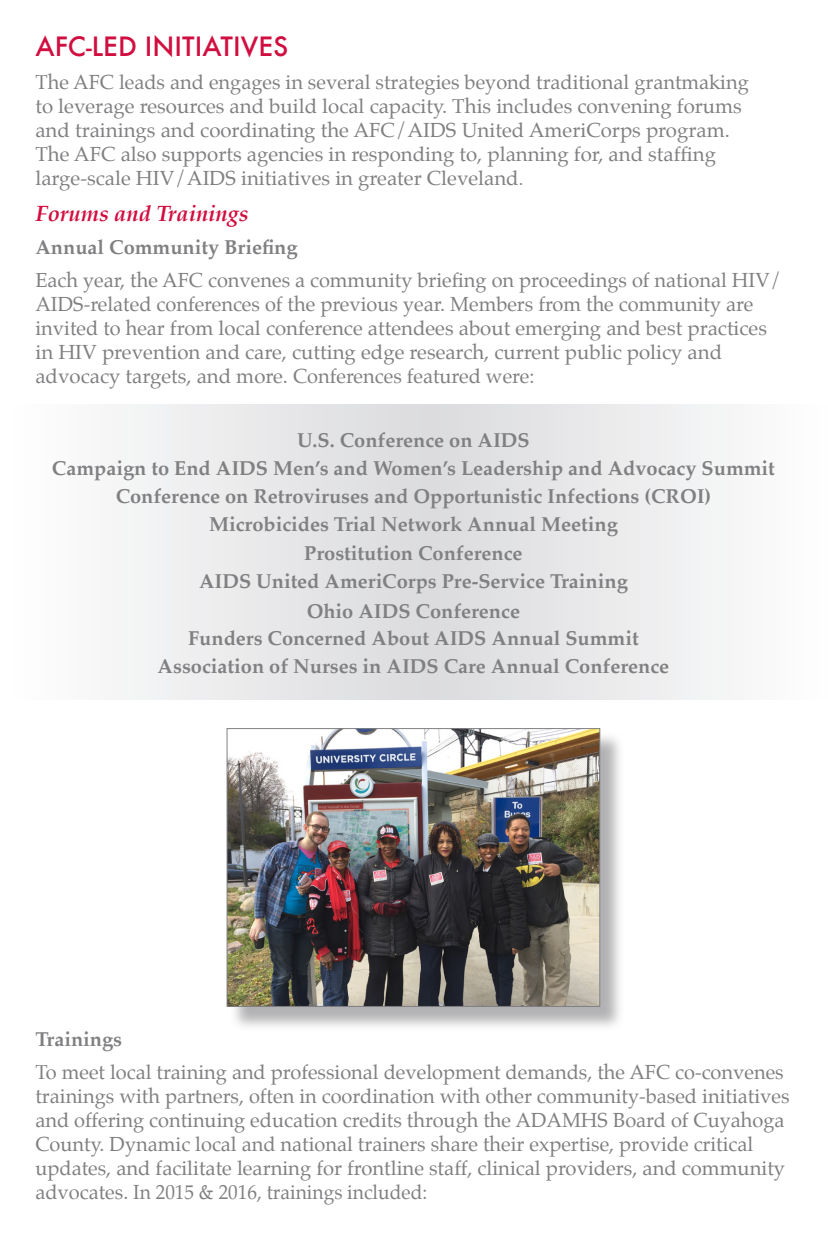
<style>
.page{position:relative;width:828px;height:1260px;background:#fff}
.page>*{position:absolute;margin:0;border:0;box-sizing:border-box;transform-origin:0 0}
.t1{font:500 26px "Futura";color:#d10e40}
.t2{font:italic 700 22px "Palatino";color:#d10e40}
.t3{font:20px/24px "Palatino";color:#808083}
.t4{font:700 20px "Palatino";color:#808083}
.s1{font-size:18px}
</style>
<div class="page">
<svg style="left:124px;top:405px;width:600px;height:295px"></svg>
<div style="left:230px;top:731px;width:396px;height:301px;background:#808083;opacity:.6"></div>
<img style="left:229px;top:730px;width:369px;height:275px">
<div style="left:227px;top:728px;width:373px;height:279px;border:1px solid #808083"></div>
<p class="t1" style="left:35px;top:29px;width:254px">AFC-LED INITIATIVES</p>
<p class="t3" style="left:35px;top:71px;width:715px">The AFC leads and engages in several strategies beyond traditional grantmaking to leverage resources and build local capacity. This includes convening forums and trainings and coordinating the AFC/AIDS United AmeriCorps program.<br>The AFC also supports agencies in responding to, planning for, and staffing large-scale HIV/AIDS initiatives in greater Cleveland<span class="s1">.</span></p>
<p class="t2" style="left:35px;top:196px;width:215px">Forums and Trainings</p>
<p class="t4" style="left:35px;top:230px;width:264px">Annual Community Briefing</p>
<p class="t3" style="left:35px;top:268px;width:748px">Each year, the AFC convenes a community briefing on proceedings of national HIV/ AIDS-related conferences of the previous year. Members from the community are invited to hear from local conference attendees about emerging and best practices in HIV prevention and care, cutting edge research, current public policy and advocacy targets, and more. Conferences featured were:</p>
<p class="t4" style="left:297px;top:423px;width:234px">U.S. Conference on AIDS</p>
<p class="t4" style="left:52px;top:451px;width:724px">Campaign to End AIDS Men’s and Women’s Leadership and Advocacy Summit</p>
<p class="t4" style="left:116px;top:479px;width:597px">Conference on Retroviruses and Opportunistic Infections (CROI)</p>
<p class="t4" style="left:209px;top:508px;width:410px">Microbicides Trial Network Annual Meeting</p>
<p class="t4" style="left:304px;top:536px;width:220px">Prostitution Conference</p>
<p class="t4" style="left:199px;top:564px;width:430px">AIDS United AmeriCorps Pre-Service Training</p>
<p class="t4" style="left:307px;top:594px;width:215px">Ohio AIDS Conference</p>
<p class="t4" style="left:188px;top:621px;width:452px">Funders Concerned About AIDS Annual Summit</p>
<p class="t4" style="left:158px;top:649px;width:513px">Association of Nurses in AIDS Care Annual Conference</p>
<p class="t4" style="left:35px;top:1022px;width:88px">Trainings</p>
<p class="t3" style="left:35px;top:1060px;width:756px">To meet local training and professional development demands, the AFC co-convenes trainings with partners, often in coordination with other community-based initiatives and offering continuing education credits through the ADAMHS Board of Cuyahoga County. Dynamic local and national trainers share their expertise, provide critical updates, and facilitate learning for frontline staff, clinical providers, and community advocates. In 2015 &amp; 2016, trainings included:</p>
</div>
